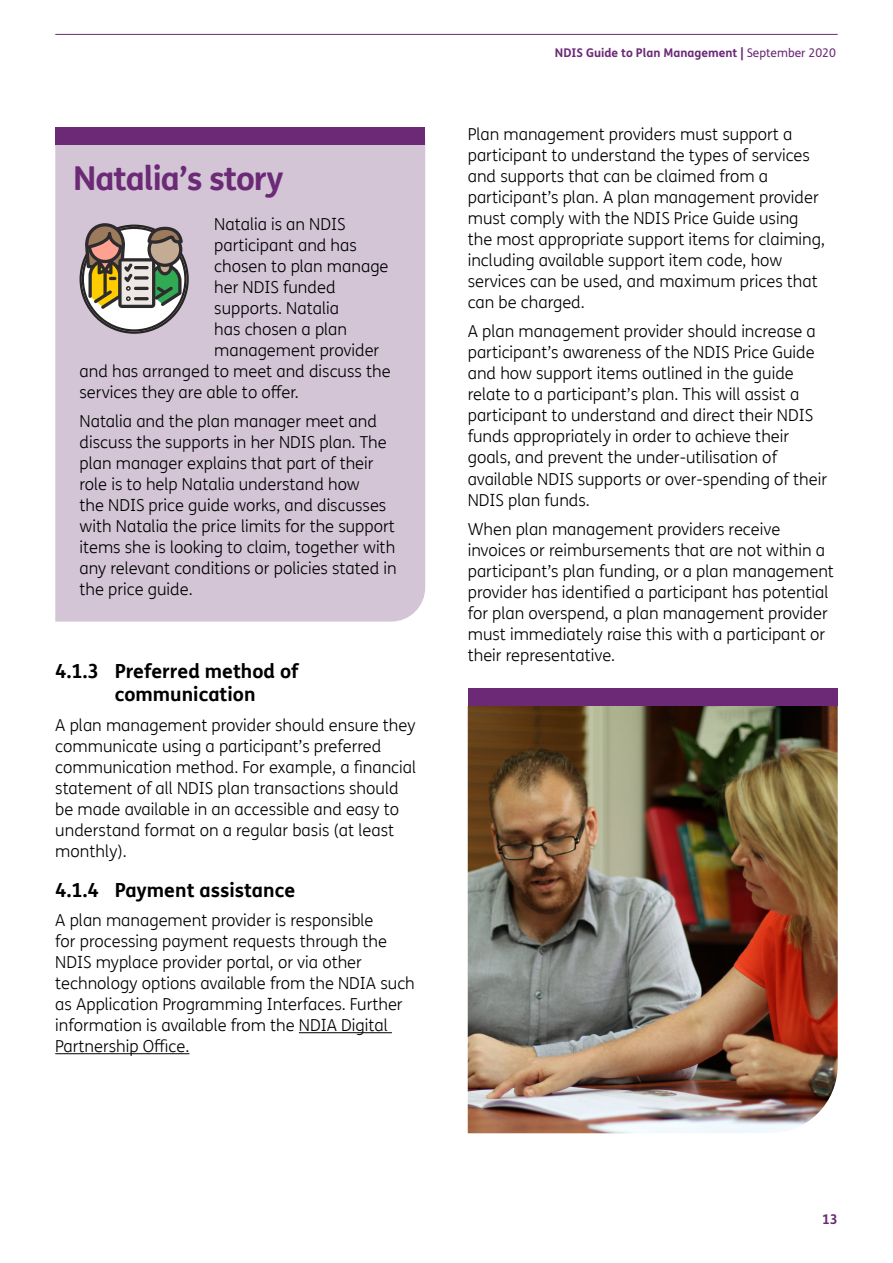
<style>
.page{position:relative;width:893px;height:1263px;background:#fff}
.page>*{position:absolute;margin:0;border:0;box-sizing:border-box;transform-origin:0 0}
.Story_Heading{font:700 33px "FS Me Pro";letter-spacing:-.03em;color:#6b2976}
.Subheading_B{font:700 19.5px/23.4px "FS Me Pro";color:#000}
.Body{font:300 16.5px/21px "FS Me Pro";color:#000}
.t1{font:700 13.5px "FS Me";color:#6b2976}
.t2{font:700 12px "FS Me";color:#6b2976}
.s1{font-weight:400}
</style>
<div class="page">
<hr style="left:55px;top:34px;width:783px;height:1px;background:#6b2976">
<div style="left:55px;top:145px;width:370px;height:476px;background:#d3c5d6"></div>
<div style="left:55px;top:128px;width:370px;height:17px;background:#6b2976"></div>
<svg style="left:80px;top:223px;width:109px;height:111px"></svg>
<hr style="left:299px;top:1032px;width:93px;height:1px;background:#000">
<hr style="left:55px;top:1053px;width:134px;height:1px;background:#000">
<img style="left:468px;top:706px;width:370px;height:427px">
<div style="left:468px;top:689px;width:370px;height:17px;background:#6b2976"></div>
<h3 class="Story_Heading" style="left:73px;top:153px;width:212px">Natalia’s story</h3>
<p class="Body" style="left:214px;top:213px;width:133px">Natalia is an NDIS</p>
<p class="Body" style="left:214px;top:234px;width:144px">participant and has</p>
<p class="Body" style="left:214px;top:255px;width:176px">chosen to plan manage</p>
<p class="Body" style="left:214px;top:276px;width:123px">her NDIS funded</p>
<p class="Body" style="left:214px;top:297px;width:126px">supports. Natalia</p>
<p class="Body" style="left:214px;top:318px;width:134px">has chosen a plan</p>
<p class="Body" style="left:214px;top:339px;width:167px">management provider</p>
<p class="Body" style="left:80px;top:360px;width:313px">and has arranged to meet and discuss the</p>
<p class="Body" style="left:80px;top:381px;width:221px">services they are able to offer.</p>
<p class="Body" style="left:80px;top:410px;width:319px">Natalia and the plan manager meet and discuss the supports in her NDIS plan. The plan manager explains that part of their role is to help Natalia understand how<br>the NDIS price guide works, and discusses with Natalia the price limits for the support items she is looking to claim, together with any relevant conditions or policies stated in the price guide.</p>
<h4 class="Subheading_B" style="left:115px;top:658px;width:185px;text-indent:-60px">4.1.3 Preferred method of communication</h4>
<p class="Body" style="left:55px;top:714px;width:362px">A plan management provider should ensure they communicate using a participant’s preferred communication method. For example, a financial statement of all NDIS plan transactions should be made available in an accessible and easy to understand format on a regular basis (at least monthly).</p>
<h4 class="Subheading_B" style="left:55px;top:877px;width:242px">4.1.4 Payment assistance</h4>
<p class="Body" style="left:55px;top:910px;width:361px">A plan management provider is responsible<br>for processing payment requests through the NDIS myplace provider portal, or via other technology options available from the NDIA such as Application Programming Interfaces. Further information is available from the NDIA Digital Partnership Office.</p>
<p class="t2" style="left:555px;top:45px;width:283px">NDIS Guide to Plan Management | <span class="s1">September 2020</span></p>
<p class="Body" style="left:468px;top:123px;width:359px">Plan management providers must support a participant to understand the types of services and supports that can be claimed from a participant’s plan. A plan management provider must comply with the NDIS Price Guide using the most appropriate support items for claiming, including available support item code, how services can be used, and maximum prices that can be charged.</p>
<p class="Body" style="left:468px;top:321px;width:361px">A plan management provider should increase a participant’s awareness of the NDIS Price Guide and how support items outlined in the guide relate to a participant’s plan. This will assist a participant to understand and direct their NDIS funds appropriately in order to achieve their goals, and prevent the under-utilisation of available NDIS supports or over-spending of their NDIS plan funds.</p>
<p class="Body" style="left:468px;top:518px;width:368px">When plan management providers receive invoices or reimbursements that are not within a participant’s plan funding, or a plan management provider has identified a participant has potential for plan overspend, a plan management provider must immediately raise this with a participant or their representative.</p>
<p class="t1" style="left:822px;top:1210px;width:17px">13</p>
</div>
